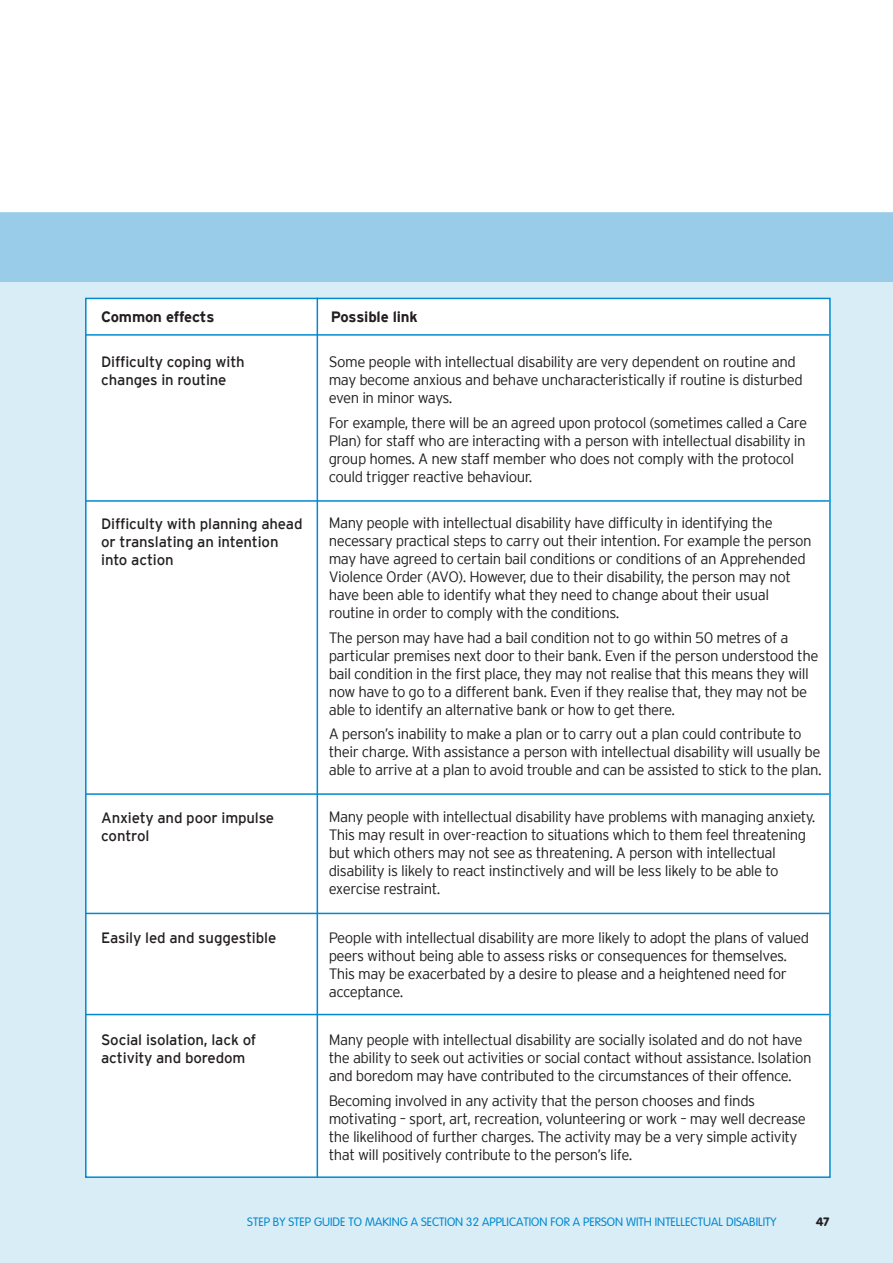
<style>
.page{position:relative;width:893px;height:1263px;background:#fff}
.page>*{position:absolute;margin:0;border:0;box-sizing:border-box;transform-origin:0 0}
.t1{font:300 15px/18px "Interstate";letter-spacing:-.03em;color:#231f20}
.t2{font:15px/18px "Interstate";letter-spacing:-.01em;color:#231f20}
.t3{font:700 15px "Interstate";letter-spacing:-.01em;color:#231f20}
.t4{font:300 12px "VA Gblake";color:#0089cf}
.t5{font:900 12px "VA Gblake";color:#231f20}
</style>
<div class="page">
<div style="left:0;top:282px;width:893px;height:981px;background:#d9edf7"></div>
<div style="left:0;top:213px;width:893px;height:69px;background:#98cce9"></div>
<div style="left:85px;top:298px;width:746px;height:880px;background:#fff;border:2px solid #0089cf"></div>
<hr style="left:86px;top:334px;width:743px;height:2px;background:#0089cf">
<hr style="left:86px;top:500px;width:743px;height:2px;background:#0089cf">
<hr style="left:86px;top:793px;width:743px;height:2px;background:#0089cf">
<hr style="left:86px;top:913px;width:743px;height:1px;background:#0089cf">
<hr style="left:86px;top:1014px;width:743px;height:1px;background:#0089cf">
<hr style="left:317px;top:298px;width:1px;height:880px;background:#0089cf">
<p class="t3" style="left:101px;top:308px;width:115px">Common effects</p>
<p class="t3" style="left:331px;top:308px;width:88px">Possible link</p>
<p class="t1" style="left:329px;top:353px;width:475px">Some people with intellectual disability are very dependent on routine and may become anxious and behave uncharacteristically if routine is disturbed even in minor ways.</p>
<p class="t1" style="left:329px;top:413px;width:480px">For example, there will be an agreed upon protocol (sometimes called a Care Plan) for staff who are interacting with a person with intellectual disability in group homes. A new staff member who does not comply with the protocol could trigger reactive behaviour.</p>
<p class="t1" style="left:329px;top:514px;width:485px">Many people with intellectual disability have difficulty in identifying the necessary practical steps to carry out their intention. For example the person may have agreed to certain bail conditions or conditions of an Apprehended Violence Order (AVO). However, due to their disability, the person may not have been able to identify what they need to change about their usual routine in order to comply with the conditions.</p>
<p class="t1" style="left:329px;top:628px;width:491px">The person may have had a bail condition not to go within 50 metres of a particular premises next door to their bank. Even if the person understood the bail condition in the first place, they may not realise that this means they will now have to go to a different bank. Even if they realise that, they may not be able to identify an alternative bank or how to get there.</p>
<p class="t1" style="left:329px;top:725px;width:494px">A person’s inability to make a plan or to carry out a plan could contribute to their charge. With assistance a person with intellectual disability will usually be able to arrive at a plan to avoid trouble and can be assisted to stick to the plan.</p>
<p class="t1" style="left:329px;top:807px;width:488px">Many people with intellectual disability have problems with managing anxiety.<br>This may result in over-reaction to situations which to them feel threatening but which others may not see as threatening. A person with intellectual disability is likely to react instinctively and will be less likely to be able to exercise restraint.</p>
<p class="t1" style="left:329px;top:928px;width:482px">People with intellectual disability are more likely to adopt the plans of valued peers without being able to assess risks or consequences for themselves.<br>This may be exacerbated by a desire to please and a heightened need for acceptance.</p>
<p class="t1" style="left:329px;top:1031px;width:484px">Many people with intellectual disability are socially isolated and do not have the ability to seek out activities or social contact without assistance. Isolation and boredom may have contributed to the circumstances of their offence.</p>
<p class="t1" style="left:329px;top:1091px;width:479px">Becoming involved in any activity that the person chooses and finds motivating – sport, art, recreation, volunteering or work – may well decrease the likelihood of further charges. The activity may be a very simple activity that will positively contribute to the person’s life.</p>
<p class="t2" style="left:101px;top:353px;width:145px">Difficulty coping with changes in routine</p>
<p class="t2" style="left:101px;top:514px;width:203px">Difficulty with planning ahead or translating an intention into action</p>
<p class="t2" style="left:101px;top:808px;width:175px">Anxiety and poor impulse control</p>
<p class="t2" style="left:101px;top:929px;width:177px">Easily led and suggestible</p>
<p class="t2" style="left:101px;top:1030px;width:157px">Social isolation, lack of activity and boredom</p>
<p class="t4" style="left:247px;top:1215px;width:531px">STEP BY STEP GUIDE TO MAKING A SECTION 32 APPLICATION FOR A PERSON WITH INTELLECTUAL DISABILITY</p>
<p class="t5" style="left:816px;top:1214px;width:15px">47</p>
</div>
